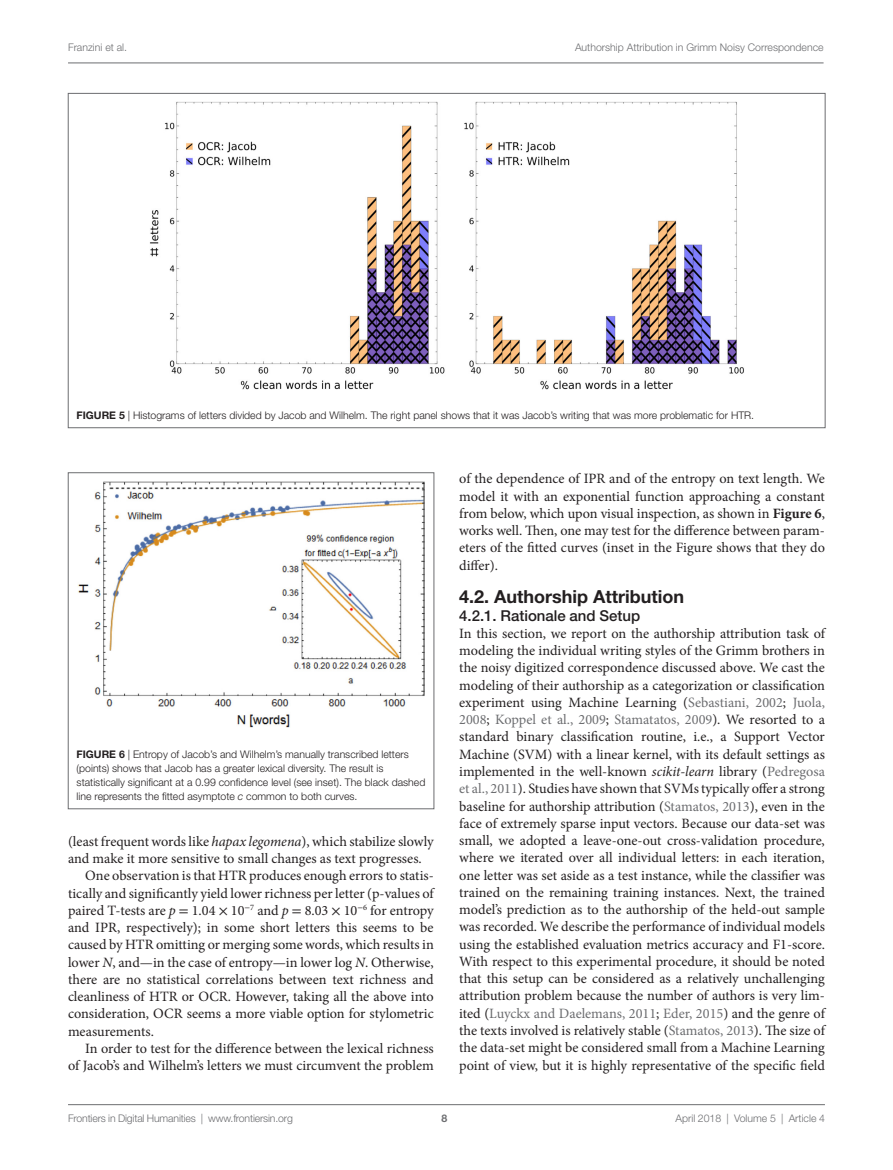
<style>
.page{position:relative;width:893px;height:1170px;background:#fff}
.page>*{position:absolute;margin:0;border:0;box-sizing:border-box;transform-origin:0 0}
.t1{font:700 18px "Helvetica Neue LT Std";color:#231f20}
.t2{font:500 15px "Helvetica Neue LT Std";color:#231f20}
.t3{font:14.25px/17.2px "Minion Pro";color:#231f20;text-align:justify}
.t4{font:300 10.5px/14.2px "Helvetica Neue LT Std";color:#231f20}
.t5{font:300 10.5px "Helvetica Neue LT Std";color:#6c6d70}
.t6{font:700 10.5px "Helvetica Neue LT Std";color:#6c6d70}
.s1{font-weight:700}
.s2{font-style:italic}
.s3{font-family:"STIX General"}
.s4{color:#6c6d70}
</style>
<div class="page">
<img style="left:78px;top:481px;width:346px;height:246px">
<div style="left:68px;top:472px;width:366px;height:337px;border:1px solid #6c6d70"></div>
<img style="left:150px;top:102px;width:594px;height:287px">
<hr style="left:68px;top:63px;width:756px;height:1px;background:#6c6d70">
<hr style="left:68px;top:1104px;width:757px;height:1px;background:#6c6d70">
<p class="t5" style="left:68px;top:41px;width:61px">Franzini et al.</p>
<p class="t5" style="left:575px;top:41px;width:250px">Authorship Attribution in Grimm Noisy Correspondence</p>
<p class="t4" style="left:77px;top:408px;width:679px"><span class="s1">Figure 5</span> | Histograms of letters divided by Jacob and Wilhelm. The right panel shows that it was Jacob’s writing that was more problematic for HTR.</p>
<p class="t4" style="left:77px;top:746px;width:350px"><span class="s1">Figure 6</span> | Entropy of Jacob’s and Wilhelm’s manually transcribed letters (points) shows that Jacob has a greater lexical diversity. The result is statistically significant at a 0.99 confidence level (see inset). The black dashed line represents the fitted asymptote <span class="s2">c</span> common to both curves.</p>
<p class="t3" style="left:68px;top:832px;width:367px">(least frequent words like <span class="s2">hapax legomena</span>), which stabilize slowly</p>
<p class="t3" style="left:68px;top:849px;width:355px">and make it more sensitive to small changes as text progresses.</p>
<p class="t3" style="left:85px;top:867px;width:350px">One observation is that HTR produces enough errors to statis-</p>
<p class="t3" style="left:68px;top:884px;width:367px">tically and significantly yield lower richness per letter (p-values of</p>
<p class="t3" style="left:68px;top:901px;width:367px">paired T-tests are <span class="s2">p</span> <span class="s3">=</span> 1.04 <span class="s3">×</span> 10<sup>−</sup><sup>7</sup> and <span class="s2">p</span> <span class="s3">=</span> 8.03 <span class="s3">×</span> 10<sup>−</sup><sup>6</sup> for entropy</p>
<p class="t3" style="left:68px;top:918px;width:367px">and IPR, respectively); in some short letters this seems to be</p>
<p class="t3" style="left:68px;top:936px;width:367px">caused by HTR omitting or merging some words, which results in</p>
<p class="t3" style="left:68px;top:953px;width:367px">lower <span class="s2">N</span>, and—in the case of entropy—in lower log <span class="s2">N</span>. Otherwise,</p>
<p class="t3" style="left:68px;top:970px;width:367px">there are no statistical correlations between text richness and</p>
<p class="t3" style="left:68px;top:987px;width:367px">cleanliness of HTR or OCR. However, taking all the above into</p>
<p class="t3" style="left:68px;top:1005px;width:367px">consideration, OCR seems a more viable option for stylometric</p>
<p class="t3" style="left:68px;top:1022px;width:87px">measurements.</p>
<p class="t3" style="left:85px;top:1039px;width:350px">In order to test for the difference between the lexical richness</p>
<p class="t3" style="left:68px;top:1056px;width:367px">of Jacob’s and Wilhelm’s letters we must circumvent the problem</p>
<p class="t3" style="left:459px;top:470px;width:367px">of the dependence of IPR and of the entropy on text length. We model it with an exponential function approaching a constant from below, which upon visual inspection, as shown in <span class="s1">Figure 6</span>, works well. Then, one may test for the difference between param&shy;eters of the fitted curves (inset in the Figure shows that they do differ).</p>
<p class="t1" style="left:459px;top:585px;width:226px">4.2. Authorship Attribution</p>
<p class="t2" style="left:459px;top:606px;width:183px">4.2.1. Rationale and Setup</p>
<p class="t3" style="left:459px;top:624px;width:367px">In this section, we report on the authorship attribution task of modeling the individual writing styles of the Grimm brothers in the noisy digitized correspondence discussed above. We cast the modeling of their authorship as a categorization or classification experiment using Machine Learning (<span class="s4">Sebastiani, 2002</span>; <span class="s4">Juola, 2008</span>; <span class="s4">Koppel et al., 2009</span>; <span class="s4">Stamatatos, 2009</span>). We resorted to a standard binary classification routine, i.e., a Support Vector Machine (SVM) with a linear kernel, with its default settings as implemented in the well-known <span class="s2">scikit-learn</span> library (<span class="s4">Pedregosa et al., 2011</span>). Studies have shown that SVMs typically offer a strong baseline for authorship attribution (<span class="s4">Stamatos, 2013</span>), even in the face of extremely sparse input vectors. Because our data-set was small, we adopted a leave-one-out cross-validation procedure, where we iterated over all individual letters: in each iteration, one letter was set aside as a test instance, while the classifier was trained on the remaining training instances. Next, the trained model’s prediction as to the authorship of the held-out sample was recorded. We describe the performance of individual models using the established evaluation metrics accuracy and F1-score.<br>With respect to this experimental procedure, it should be noted that this setup can be considered as a relatively unchallenging attribution problem because the number of authors is very lim&shy;ited (<span class="s4">Luyckx and Daelemans, 2011</span>; <span class="s4">Eder, 2015</span>) and the genre of the texts involved is relatively stable (<span class="s4">Stamatos, 2013</span>). The size of the data-set might be considered small from a Machine Learning point of view, but it is highly representative of the specific field</p>
<p class="t5" style="left:68px;top:1111px;width:226px">Frontiers in Digital Humanities | www.frontiersin.org</p>
<p class="t5" style="left:675px;top:1111px;width:151px">April 2018 | Volume 5 | Article 4</p>
<p class="t6" style="left:441px;top:1111px;width:7px">8</p>
</div>
